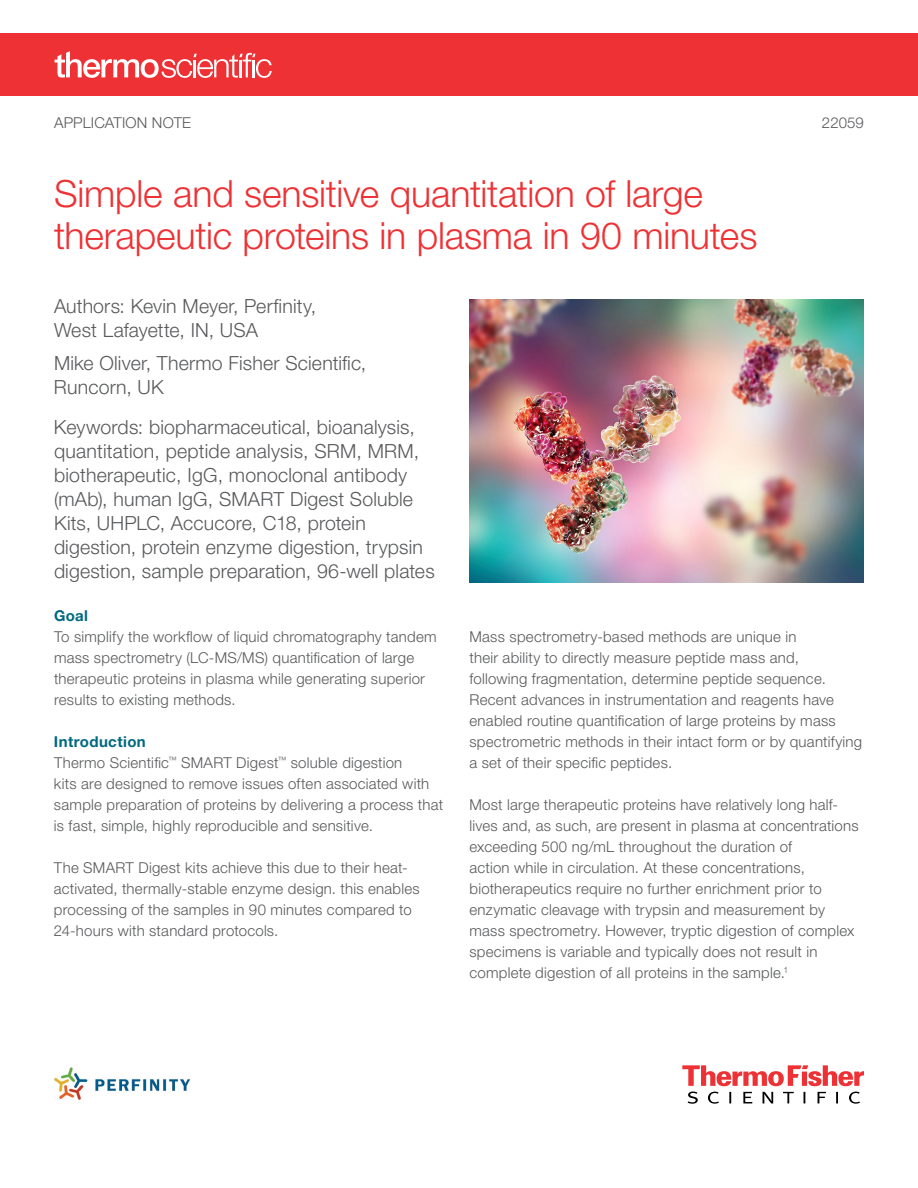
<style>
.page{position:relative;width:918px;height:1188px;background:#fff}
.page>*{position:absolute;margin:0;border:0;box-sizing:border-box;transform-origin:0 0}
.t1{font:300 37.5px/42px "Helvetica Neue LTW1 G";letter-spacing:-.005em;color:#ee3134}
.t2{font:300 19.5px/24px "Helvetica Neue LTW1 G";letter-spacing:.01em;color:#58595b}
.t3{font:300 15px/21px "Helvetica Neue LTW1 G";letter-spacing:.015em;color:#58595b}
.t4{font:700 15px "Helvetica Neue LTW1 G";color:#006880}
.s1{font-weight:700;color:#006880}
</style>
<div class="page">
<svg style="left:682px;top:1065px;width:182px;height:21px"></svg>
<svg style="left:688px;top:1092px;width:172px;height:12px"></svg>
<div style="left:0;top:33px;width:918px;height:63px;background:#ee3134"></div>
<svg style="left:55px;top:51px;width:217px;height:27px"></svg>
<img style="left:469px;top:299px;width:395px;height:283px">
<img style="left:54px;top:1067px;width:136px;height:33px">
<p class="t3" style="left:54px;top:112px;width:139px">APPLICATION NOTE</p>
<p class="t3" style="left:822px;top:112px;width:44px">22059</p>
<h1 class="t1" style="left:54px;top:172px;width:705px">Simple and sensitive quantitation of large therapeutic proteins in plasma in 90 minutes</h1>
<h2 class="t2" style="left:54px;top:294px;width:264px">Authors: Kevin Meyer, Perfinity,<br>West Lafayette, IN, USA</h2>
<h2 class="t2" style="left:54px;top:351px;width:314px">Mike Oliver, Thermo Fisher Scientific,<br>Runcorn, UK</h2>
<p class="t2" style="left:54px;top:415px;width:382px">Keywords: biopharmaceutical, bioanalysis, quantitation, peptide analysis, SRM, MRM, biotherapeutic, IgG, monoclonal antibody (mAb), human IgG, SMART Digest Soluble Kits, UHPLC, Accucore, C18, protein digestion, protein enzyme digestion, trypsin digestion, sample preparation, 96-well plates</p>
<p class="t4" style="left:54px;top:606px;width:36px">Goal</p>
<p class="t3" style="left:54px;top:626px;width:384px">To simplify the workflow of liquid chromatography tandem mass spectrometry (LC-MS/MS) quantification of large therapeutic proteins in plasma while generating superior results to existing methods.</p>
<p class="t3" style="left:54px;top:731px;width:391px"><span class="s1">Introduction<br></span>Thermo Scientific<sup>™</sup> SMART Digest<sup>™</sup> soluble digestion<br>kits are designed to remove issues often associated with sample preparation of proteins by delivering a process that is fast, simple, highly reproducible and sensitive.</p>
<p class="t3" style="left:54px;top:857px;width:367px">The SMART Digest kits achieve this due to their heat&shy;activated, thermally-stable enzyme design. this enables processing of the samples in 90 minutes compared to 24-hours with standard protocols.</p>
<p class="t3" style="left:469px;top:626px;width:394px">Mass spectrometry-based methods are unique in<br>their ability to directly measure peptide mass and,<br>following fragmentation, determine peptide sequence.<br>Recent advances in instrumentation and reagents have enabled routine quantification of large proteins by mass spectrometric methods in their intact form or by quantifying a set of their specific peptides.</p>
<p class="t3" style="left:469px;top:794px;width:391px">Most large therapeutic proteins have relatively long half&shy;lives and, as such, are present in plasma at concentrations exceeding 500 ng/mL throughout the duration of<br>action while in circulation. At these concentrations, biotherapeutics require no further enrichment prior to enzymatic cleavage with trypsin and measurement by mass spectrometry. However, tryptic digestion of complex specimens is variable and typically does not result in complete digestion of all proteins in the sample.<sup>1</sup></p>
</div>
